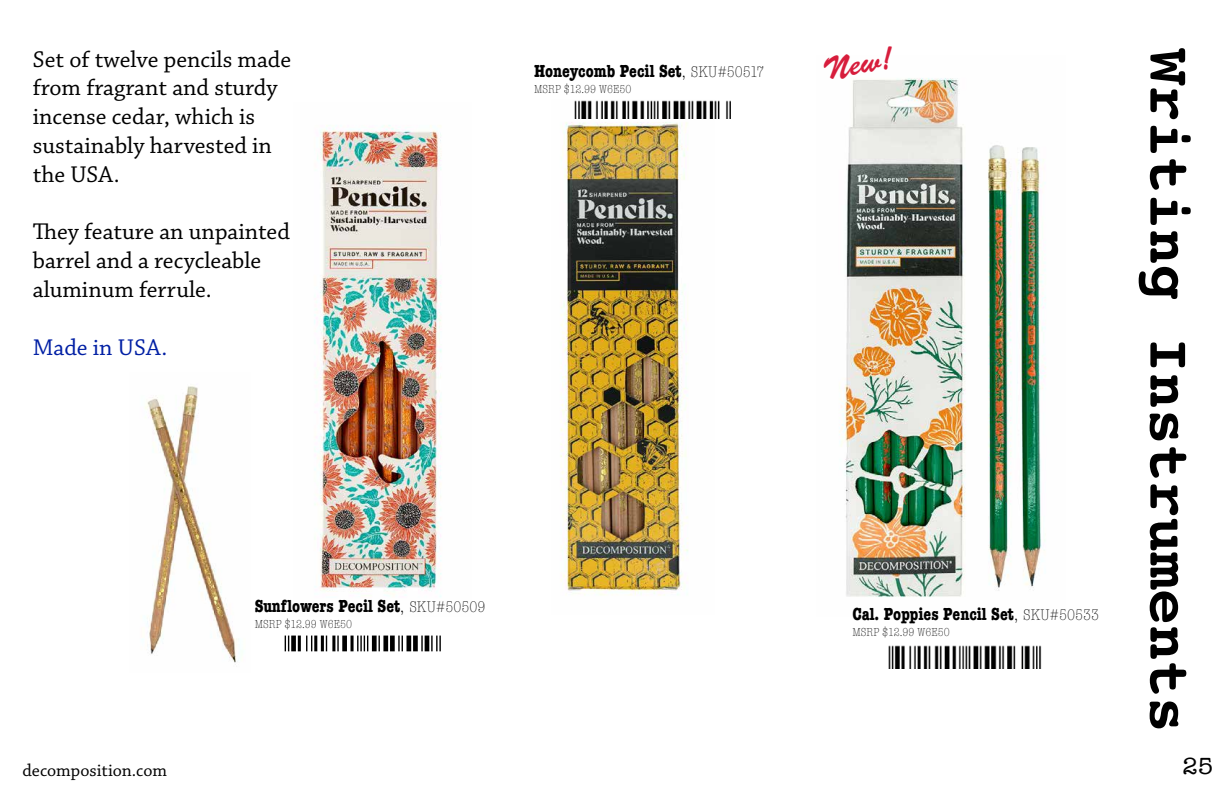
<style>
.page{position:relative;width:1224px;height:792px;background:#fff}
.page>*{position:absolute;margin:0;border:0;box-sizing:border-box;transform-origin:0 0}
.t1{font:700 60px "Courier";color:#000}
.t2{font:32px "Brush Script Std";color:#d71d3c}
.t3{font:24px/28.8px "Chaparral Pro";color:#000}
.t4{font:24px "Chaparral Pro";color:#001fa4}
.t5{font:24px "American Typewriter";color:#000}
.t6{font:700 condensed 18px "American Typewriter";color:#000}
.t7{font:18px "Chaparral Pro";color:#000}
.t8{font:300 condensed 12px "American Typewriter";color:#000}
.s1{font-weight:300}
.s2{font-weight:300;font-size:16px}
</style>
<div class="page">
<img style="left:314px;top:125px;width:128px;height:472px">
<img style="left:560px;top:100px;width:154px;height:495px">
<img style="left:560px;top:101px;width:171px;height:17px">
<img style="left:145px;top:386px;width:92px;height:277px">
<svg style="left:431px;top:636px;width:10px;height:15px"></svg>
<hr style="left:425px;top:636px;width:4px;height:15px;background:#000">
<svg style="left:421px;top:636px;width:2px;height:15px"></svg>
<div style="left:413px;top:636px;width:5px;height:15px;background:#000"></div>
<hr style="left:407px;top:636px;width:4px;height:15px;background:#000">
<svg style="left:398px;top:636px;width:5px;height:15px"></svg>
<div style="left:390px;top:636px;width:5px;height:15px;background:#000"></div>
<div style="left:383px;top:636px;width:5px;height:15px;background:#000"></div>
<svg style="left:379px;top:636px;width:1px;height:15px"></svg>
<div style="left:372px;top:636px;width:5px;height:15px;background:#000"></div>
<svg style="left:357px;top:636px;width:11px;height:15px"></svg>
<hr style="left:351px;top:636px;width:3px;height:15px;background:#000">
<div style="left:342px;top:636px;width:5px;height:15px;background:#000"></div>
<svg style="left:337px;top:636px;width:2px;height:15px"></svg>
<hr style="left:332px;top:636px;width:3px;height:15px;background:#000">
<svg style="left:326px;top:636px;width:1px;height:15px"></svg>
<hr style="left:321px;top:636px;width:3px;height:15px;background:#000">
<hr style="left:314px;top:636px;width:3px;height:15px;background:#000">
<svg style="left:306px;top:636px;width:6px;height:15px"></svg>
<hr style="left:298px;top:636px;width:3px;height:15px;background:#000">
<div style="left:291px;top:636px;width:5px;height:15px;background:#000"></div>
<svg style="left:285px;top:636px;width:4px;height:15px"></svg>
<img style="left:839px;top:78px;width:207px;height:519px">
<img style="left:888px;top:646px;width:154px;height:22px">
<h2 class="t2" style="left:820px;top:52px;width:73px;rotate:-10deg">New!</h2>
<p class="t3" style="left:33px;top:46px;width:260px">Set of twelve pencils made</p>
<h1 class="t1" style="left:1218px;top:49px;width:686px;rotate:90deg">Writing Instruments</h1>
<p class="t6" style="left:534px;top:57px;width:232px">Honeycomb Pecil Set<span class="s1">,</span> <span class="s2">SKU#50517</span></p>
<p class="t8" style="left:534px;top:81px;width:99px">MSRP $12.99 W6E50</p>
<p class="t3" style="left:33px;top:74px;width:246px">from fragrant and sturdy incense cedar, which is sustainably harvested in the USA.</p>
<p class="t3" style="left:33px;top:218px;width:259px">They feature an unpainted barrel and a recycleable aluminum ferrule.</p>
<p class="t4" style="left:33px;top:334px;width:136px">Made in USA.</p>
<p class="t6" style="left:255px;top:592px;width:232px">Sunflowers Pecil Set<span class="s1">,</span> <span class="s2">SKU#50509</span></p>
<p class="t8" style="left:255px;top:616px;width:99px">MSRP $12.99 W6E50</p>
<p class="t6" style="left:852px;top:600px;width:248px">Cal. Poppies Pencil Set<span class="s1">,</span> <span class="s2">SKU#50533</span></p>
<p class="t8" style="left:852px;top:624px;width:99px">MSRP $12.99 W6E50</p>
<p class="t7" style="left:23px;top:761px;width:146px">decomposition.com</p>
<p class="t5" style="left:1182px;top:747px;width:32px">25</p>
</div>
